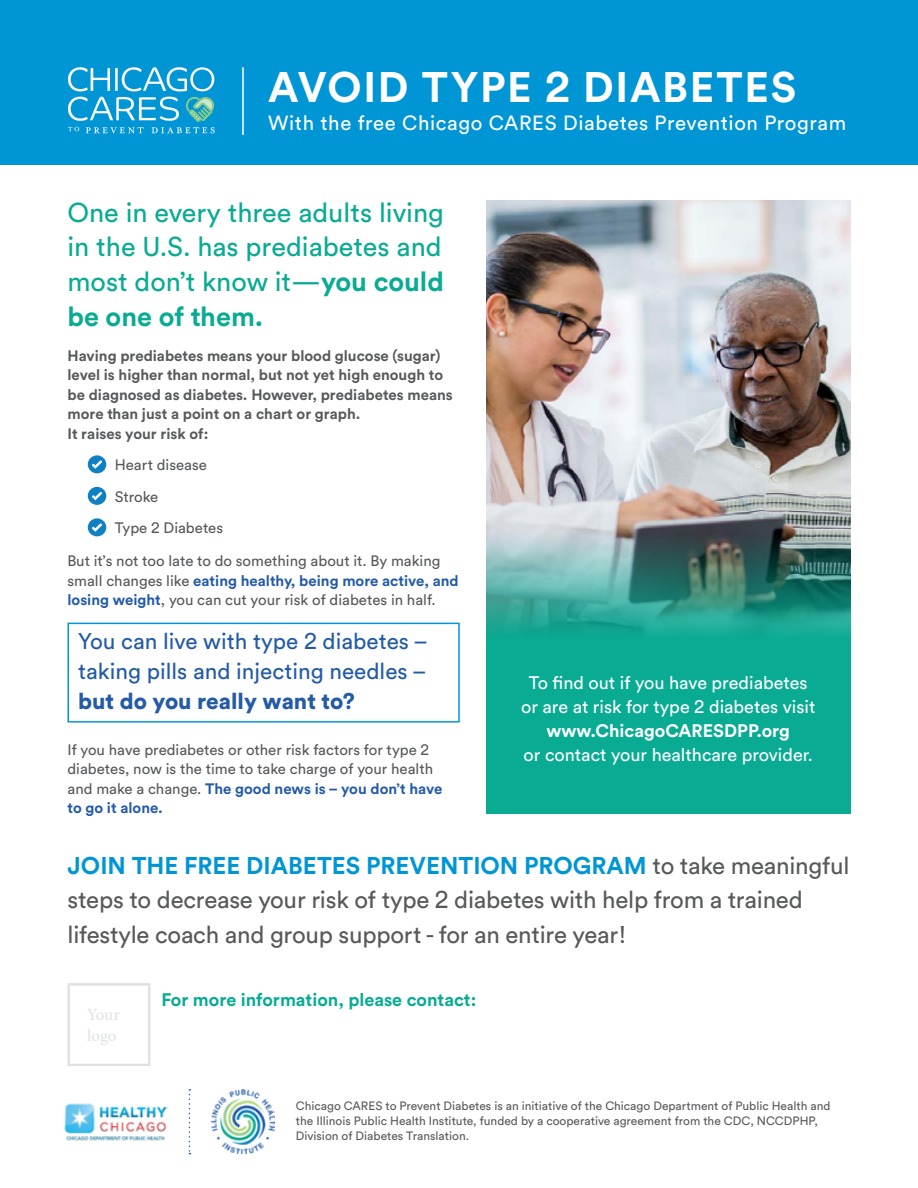
<style>
.page{position:relative;width:918px;height:1188px;background:#fff}
.page>*{position:absolute;margin:0;border:0;box-sizing:border-box;transform-origin:0 0}
.t1{font:700 42.3px "Circular Air Pro";letter-spacing:.04em;color:#fff}
.t2{font:27px/34.5px "Circular Air Pro";color:#09ab93;text-align:justify}
.t3{font:24px/34.5px "Circular Air Pro";letter-spacing:-.01em;color:#58595b}
.t4{font:22.5px/30px "Circular Air Pro";color:#245ba6}
.t5{font:900 22.5px "Circular Air Pro";color:#245ba6}
.t6{font:20.4px "Circular Air Pro";letter-spacing:.03em;color:#fff}
.t7{font:18px/24px "Circular Air Pro";color:#fff;text-align:center}
.t8{font:700 18px "Circular Air Pro";color:#09ab93}
.t9{font:700 18px "Circular Air Pro";color:#fff}
.t10{font:17.1px/20.5px "Minion Pro";letter-spacing:-.005em;color:#e0e1e2}
.t11{font:15px/19.5px "Circular Air Pro";color:#58595b}
.t12{font:700 15px/19.5px "Circular Air Pro";color:#58595b}
.t13{font:12px/15px "Circular Air Pro";color:#58595b}
.s1{font-weight:700}
.s2{font-weight:700;color:#245ba6}
.s3{font-weight:700;color:#0096d6}
</style>
<div class="page">
<div style="left:0;top:0;width:918px;height:165px;background:#0096d6"></div>
<img style="left:211px;top:1090px;width:64px;height:64px">
<img style="left:64px;top:1103px;width:104px;height:38px">
<svg style="left:189px;top:1089px;width:1px;height:65px"></svg>
<img style="left:486px;top:200px;width:365px;height:333px">
<div style="left:486px;top:640px;width:365px;height:173px;background:#09ab93"></div>
<img style="left:486px;top:533px;width:365px;height:107px">
<svg style="left:68px;top:67px;width:146px;height:24px"></svg>
<svg style="left:68px;top:97px;width:147px;height:36px"></svg>
<div style="left:67px;top:983px;width:83px;height:83px;border:2px solid #e0e1e2"></div>
<hr style="left:242px;top:67px;width:2px;height:68px;background:#fff">
<svg style="left:88px;top:455px;width:18px;height:18px"></svg>
<svg style="left:88px;top:487px;width:18px;height:18px"></svg>
<svg style="left:88px;top:518px;width:18px;height:18px"></svg>
<div style="left:68px;top:623px;width:392px;height:100px;border:2px solid #0096d6"></div>
<h1 class="t1" style="left:268px;top:58px;width:530px">AVOID TYPE 2 DIABETES</h1>
<h3 class="t6" style="left:268px;top:109px;width:580px">With the free Chicago CARES Diabetes Prevention Program</h3>
<h2 class="t2" style="left:68px;top:194px;width:378px">One in every three adults living in the U.S. has prediabetes and most don’t know it—<span class="s1">you could be one of them.</span></h2>
<p class="t12" style="left:68px;top:345px;width:387px">Having prediabetes means your blood glucose (sugar) level is higher than normal, but not yet high enough to be diagnosed as diabetes. However, prediabetes means more than just a point on a chart or graph.<br>It raises your risk of:</p>
<p class="t11" style="left:115px;top:449px;width:110px;line-height:31.5px">Heart disease<br>Stroke<br>Type 2 Diabetes</p>
<p class="t11" style="left:67px;top:551px;width:393px">But it’s not too late to do something about it. By making small changes like <span class="s2">eating healthy, being more active, and losing weight</span>, you can cut your risk of diabetes in half.</p>
<h3 class="t4" style="left:78px;top:625px;width:351px">You can live with type 2 diabetes – taking pills and injecting needles –</h3>
<h3 class="t5" style="left:78px;top:686px;width:278px">but do you really want to?</h3>
<p class="t11" style="left:68px;top:739px;width:376px">If you have prediabetes or other risk factors for type 2 diabetes, now is the time to take charge of your health and make a change. <span class="s2">The good news is – you don’t have to go it alone.</span></p>
<p class="t7" style="left:521px;top:670px;width:296px">To find out if you have prediabetes or are at risk for type 2 diabetes visit</p>
<p class="t9" style="left:547px;top:719px;width:245px">www.ChicagoCARESDPP.org</p>
<p class="t7" style="left:524px;top:742px;width:291px">or contact your healthcare provider.</p>
<h3 class="t3" style="left:67px;top:847px;width:784px"><span class="s3">JOIN THE FREE DIABETES PREVENTION PROGRAM</span> to take meaningful steps to decrease your risk of type 2 diabetes with help from a trained lifestyle coach and group support - for an entire year!</h3>
<p class="t10" style="left:87px;top:1005px;width:34px">Your logo</p>
<p class="t8" style="left:161px;top:988px;width:317px">For more information, please contact:</p>
<p class="t13" style="left:296px;top:1098px;width:536px">Chicago CARES to Prevent Diabetes is an initiative of the Chicago Department of Public Health and the Illinois Public Health Institute, funded by a cooperative agreement from the CDC, NCCDPHP,<br>Division of Diabetes Translation.</p>
</div>
